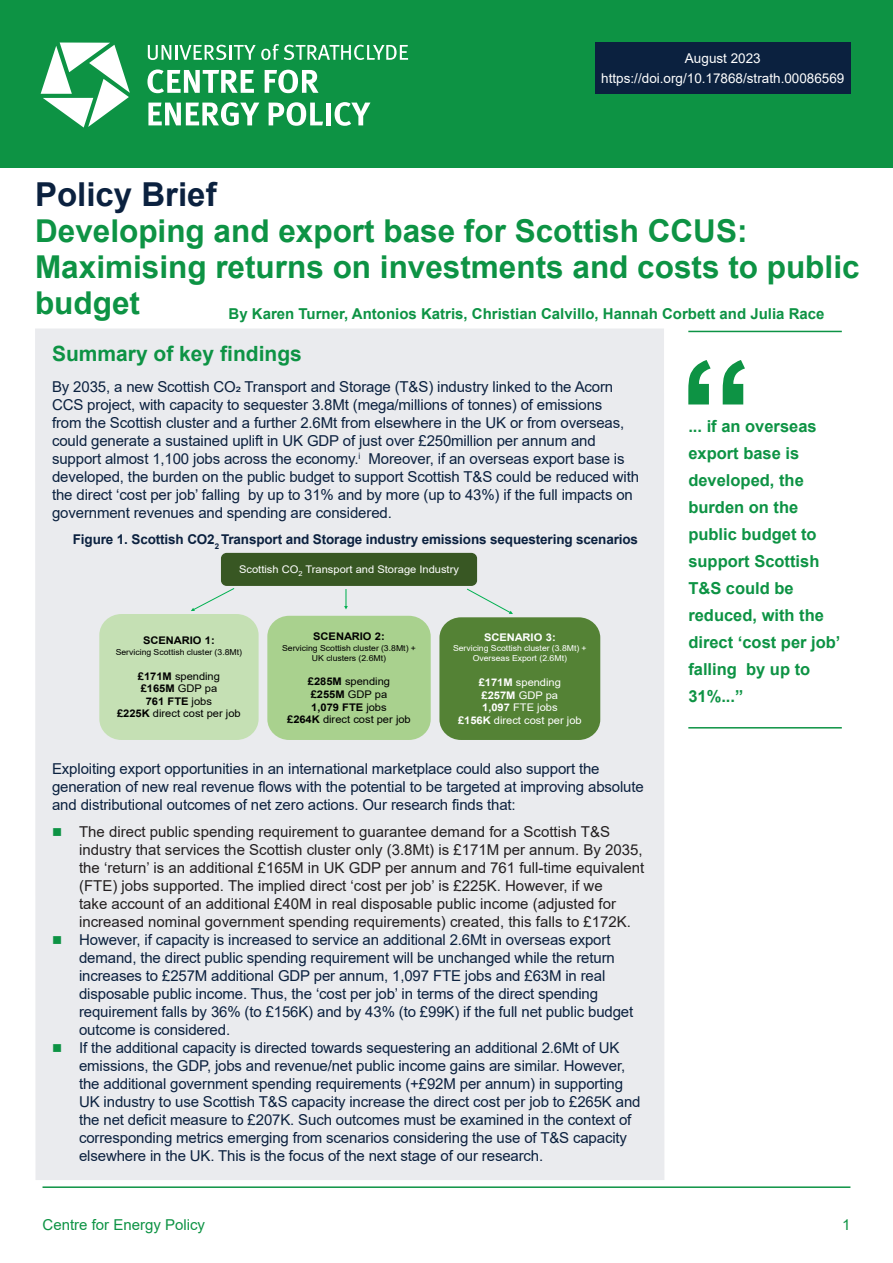
<style>
.page{position:relative;width:893px;height:1263px;background:#fff}
.page>*{position:absolute;margin:0;border:0;box-sizing:border-box;transform-origin:0 0}
.CEP_Heading{font:700 33px "Arial";color:#0b213f}
.CEP_Heading-2{font:700 31.5px/36px "Arial";color:#0d9344}
.CEP_Heading-3{font:700 21px "Arial";color:#0d9344}
.CEP_Quote{font:700 16.5px/27px "Arial";color:#0d9344}
.summary_bullets{font:15px/18px "Arial";letter-spacing:-.01em;color:#0b213f}
.t1{font:15px/18px "Arial";color:#231f20}
.t2{font:700 15px "Arial";color:#0d9344}
.t3{font:15px "Arial";color:#0d9344}
.summary_bullets-2{font:700 13.5px "Arial";letter-spacing:-.01em;color:#0b213f}
.t4{font:13.5px "Arial";color:#fff}
.t5{font:10.5px/12.6px "Arial";letter-spacing:-.005em;color:#000;text-align:center;scale:1.06 1}
.t6{font:10.5px/12.6px "Arial";color:#fff;text-align:center;scale:1.06 1}
.t7{font:700 10.5px "Arial";color:#000;scale:1.06 1}
.t8{font:700 10.5px "Arial";color:#fff;scale:1.06 1}
.t9{font:8.25px/9.9px "Arial";color:#000;text-align:center;scale:1.06 1}
.t10{font:8.25px/9.9px "Arial";color:#fff;text-align:center;scale:1.06 1}
.s1{font-weight:700}
.s2{color:#0d9344}
</style>
<div class="page">
<div style="left:0;top:0;width:893px;height:168px;background:#0d9344"></div>
<svg style="left:148px;top:44px;width:260px;height:16px"></svg>
<svg style="left:147px;top:69px;width:107px;height:24px"></svg>
<svg style="left:265px;top:70px;width:54px;height:23px"></svg>
<svg style="left:148px;top:102px;width:111px;height:24px"></svg>
<svg style="left:269px;top:102px;width:54px;height:24px"></svg>
<div style="left:326px;top:103px;width:5px;height:22px;background:#fff"></div>
<svg style="left:335px;top:102px;width:35px;height:24px"></svg>
<svg style="left:41px;top:43px;width:89px;height:85px"></svg>
<hr style="left:43px;top:1186px;width:807px;height:2px;background:#0d9344">
<div style="left:35px;top:328px;width:629px;height:852px;background:#eaebee"></div>
<div style="left:595px;top:43px;width:255px;height:51px;background:#0b213f"></div>
<hr style="left:688px;top:331px;width:154px;height:1px;background:#0d9344">
<hr style="left:688px;top:727px;width:154px;height:1px;background:#0d9344">
<svg style="left:688px;top:360px;width:57px;height:44px"></svg>
<div style="left:221px;top:553px;width:256px;height:33px;background:#385723;border-radius:6px"></div>
<div style="left:99px;top:614px;width:160px;height:126px;background:#c5e0b4;border-radius:22px"></div>
<div style="left:439px;top:617px;width:161px;height:123px;background:#548235;border-radius:21px"></div>
<div style="left:267px;top:616px;width:164px;height:124px;background:#a9d18e;border-radius:21px"></div>
<svg style="left:191px;top:588px;width:44px;height:23px"></svg>
<svg style="left:344px;top:589px;width:4px;height:20px"></svg>
<svg style="left:467px;top:588px;width:46px;height:26px"></svg>
<p class="t4" style="left:685px;top:49px;width:77px">August 2023</p>
<p class="t4" style="left:601px;top:69px;width:245px">https://doi.org/10.17868/strath.00086569</p>
<p class="CEP_Heading" style="left:35px;top:171px;width:183px">Policy Brief</p>
<p class="CEP_Heading-2" style="left:35px;top:214px;width:826px">Developing and export base for Scottish CCUS:<br>Maximising returns on investments and costs to public budget</p>
<p class="t2" style="left:229px;top:303px;width:597px">By Karen Turner, Antonios Katris, Christian Calvillo, Hannah Corbett and Julia Race</p>
<p class="CEP_Heading-3" style="left:52px;top:339px;width:251px">Summary of key findings</p>
<p class="summary_bullets" style="left:52px;top:378px;width:589px">By 2035, a new Scottish CO2 Transport and Storage (T&amp;S) industry linked to the Acorn CCS project, with capacity to sequester 3.8Mt (mega/millions of tonnes) of emissions<br>from the Scottish cluster and a further 2.6Mt from elsewhere in the UK or from overseas, could generate a sustained uplift in UK GDP of just over £250million per annum and support almost 1,100 jobs across the economy.<sup>i</sup> Moreover, if an overseas export base is developed, the burden on the public budget to support Scottish T&amp;S could be reduced with the direct ‘cost per job’ falling by up to 31% and by more (up to 43%) if the full impacts on government revenues and spending are considered.</p>
<p class="summary_bullets-2" style="left:73px;top:530px;width:567px">Figure 1. Scottish CO2<sub>2</sub> Transport and Storage industry emissions sequestering scenarios</p>
<p class="t6" style="left:239px;top:563px;width:209px">Scottish CO<sub>2</sub> Transport and Storage Industry</p>
<p class="t7" style="left:143px;top:633px;width:69px">SCENARIO 1:</p>
<p class="t9" style="left:116px;top:647px;width:121px">Servicing Scottish cluster (3.8Mt)</p>
<p class="t5" style="left:117px;top:669px;width:118px"><span class="s1">£171M</span> spending<br><span class="s1">£165M</span> GDP pa<br><span class="s1">761 FTE</span> jobs<br><span class="s1">£225K</span> direct cost per job</p>
<p class="t7" style="left:313px;top:629px;width:69px">SCENARIO 2:</p>
<p class="t9" style="left:282px;top:643px;width:128px">Servicing Scottish cluster (3.8Mt) +<br>UK clusters (2.6Mt)</p>
<p class="t5" style="left:287px;top:675px;width:118px"><span class="s1">£285M</span> spending<br><span class="s1">£255M</span> GDP pa<br><span class="s1">1,079 FTE</span> jobs<br><span class="s1">£264K</span> direct cost per job</p>
<p class="t8" style="left:484px;top:630px;width:69px">SCENARIO 3:</p>
<p class="t10" style="left:453px;top:643px;width:128px">Servicing Scottish cluster (3.8Mt) +<br>Overseas Export (2.6Mt)</p>
<p class="t6" style="left:458px;top:676px;width:118px"><span class="s1">£171M</span> spending<br><span class="s1">£257M</span> GDP pa<br><span class="s1">1,097</span> FTE jobs<br><span class="s1">£156K</span> direct cost per job</p>
<p class="summary_bullets" style="left:52px;top:760px;width:593px">Exploiting export opportunities in an international marketplace could also support the generation of new real revenue flows with the potential to be targeted at improving absolute and distributional outcomes of net zero actions. Our research finds that:</p>
<p class="t1" style="left:79px;top:823px;width:567px;text-indent:-27px"><span class="s2">■</span> The direct public spending requirement to guarantee demand for a Scottish T&amp;S industry that services the Scottish cluster only (3.8Mt) is £171M per annum. By 2035, the ‘return’ is an additional £165M in UK GDP per annum and 761 full-time equivalent (FTE) jobs supported. The implied direct ‘cost per job’ is £225K. However, if we<br>take account of an additional £40M in real disposable public income (adjusted for increased nominal government spending requirements) created, this falls to £172K.</p>
<p class="summary_bullets" style="left:79px;top:931px;width:556px;text-indent:-27px"><span class="s2">■</span> However, if capacity is increased to service an additional 2.6Mt in overseas export demand, the direct public spending requirement will be unchanged while the return increases to £257M additional GDP per annum, 1,097 FTE jobs and £63M in real disposable public income. Thus, the ‘cost per job’ in terms of the direct spending requirement falls by 36% (to £156K) and by 43% (to £99K) if the full net public budget outcome is considered.</p>
<p class="summary_bullets" style="left:79px;top:1039px;width:563px;text-indent:-27px"><span class="s2">■</span> If the additional capacity is directed towards sequestering an additional 2.6Mt of UK emissions, the GDP, jobs and revenue/net public income gains are similar. However, the additional government spending requirements (+£92M per annum) in supporting UK industry to use Scottish T&amp;S capacity increase the direct cost per job to £265K and the net deficit measure to £207K. Such outcomes must be examined in the context of corresponding metrics emerging from scenarios considering the use of T&amp;S capacity elsewhere in the UK. This is the focus of the next stage of our research.</p>
<p class="CEP_Quote" style="left:688px;top:412px;width:154px">... if an overseas export base is developed, the burden on the public budget to support Scottish<br>T&amp;S could be reduced, with the direct ‘cost per job’ falling by up to<br>31%...”</p>
<p class="t3" style="left:43px;top:1214px;width:164px">Centre for Energy Policy</p>
<p class="t3" style="left:842px;top:1214px;width:10px">1</p>
</div>
